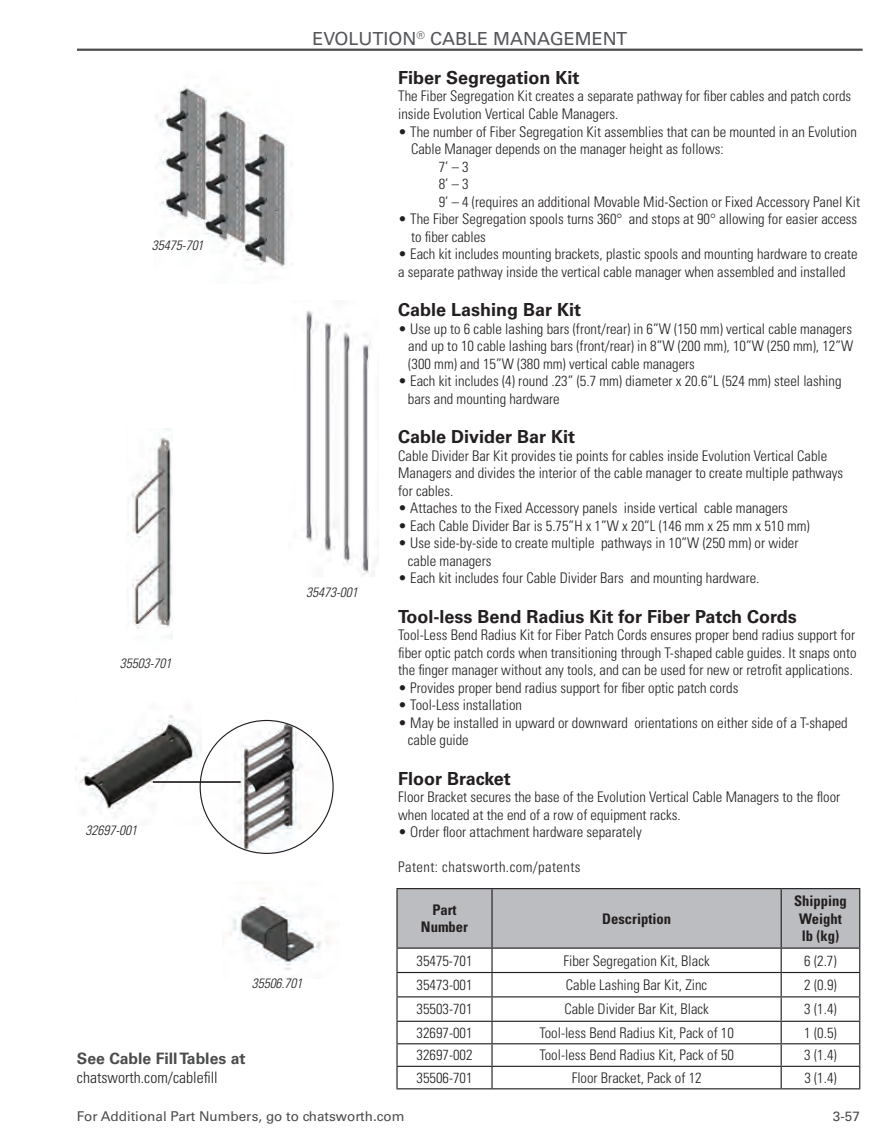
<style>
.page{position:relative;width:891px;height:1134px;background:#fff}
.page>*{position:absolute;margin:0;border:0;box-sizing:border-box;transform-origin:0 0}
.t1{font:700 18px "Univers LT Std";color:#231f20}
.t2{font:18px/38.9px "Univers LT Std";color:#54565a}
.t3{font:300 condensed 15.75px "Univers LT Std";color:#231f20}
.t4{font:700 15.75px "Univers LT Std";color:#4b4c4d}
.t5{font:300 condensed 14.62px/17.6px "Univers LT Std";color:#231f20}
.t6{font:700 condensed 14.62px/17.6px "Univers LT Std";color:#231f20;text-align:center}
.t7{font:300 condensed 14.62px "Univers LT Std";letter-spacing:.03em;color:#231f20}
.t8{font:13.5px "Univers LT Std";color:#4b4c4d}
.t9{font:italic 300 condensed 13.5px "Univers LT Std";color:#231f20}
.s1{font-weight:700;color:#231f20}
</style>
<div class="page">
<hr style="left:77px;top:49px;width:786px;height:2px;background:#4b4c4d">
<img style="left:305px;top:311px;width:73px;height:266px">
<img style="left:128px;top:428px;width:45px;height:209px">
<img style="left:75px;top:715px;width:126px;height:102px">
<img style="left:200px;top:720px;width:133px;height:133px;border-radius:66px">
<hr style="left:153px;top:781px;width:88px;height:2px;background:#231f20">
<hr style="left:396px;top:888px;width:96px;height:1px;background:#231f20">
<hr style="left:396px;top:889px;width:2px;height:59px;background:#231f20">
<hr style="left:492px;top:888px;width:289px;height:1px;background:#231f20">
<hr style="left:781px;top:888px;width:79px;height:1px;background:#231f20">
<hr style="left:396px;top:948px;width:96px;height:1px;background:#231f20">
<hr style="left:396px;top:972px;width:96px;height:1px;background:#231f20">
<hr style="left:396px;top:996px;width:96px;height:1px;background:#231f20">
<hr style="left:396px;top:1021px;width:96px;height:1px;background:#231f20">
<hr style="left:396px;top:1043px;width:96px;height:1px;background:#231f20">
<hr style="left:396px;top:1066px;width:96px;height:1px;background:#231f20">
<hr style="left:396px;top:1088px;width:96px;height:1px;background:#231f20">
<hr style="left:492px;top:1088px;width:289px;height:1px;background:#231f20">
<hr style="left:781px;top:1088px;width:79px;height:1px;background:#231f20">
<hr style="left:396px;top:949px;width:2px;height:23px;background:#231f20">
<hr style="left:396px;top:973px;width:2px;height:23px;background:#231f20">
<hr style="left:396px;top:997px;width:2px;height:24px;background:#231f20">
<hr style="left:396px;top:1022px;width:2px;height:21px;background:#231f20">
<hr style="left:396px;top:1044px;width:2px;height:22px;background:#231f20">
<hr style="left:396px;top:1067px;width:2px;height:21px;background:#231f20">
<svg style="left:397px;top:889px;width:463px;height:199px"></svg>
<img style="left:155px;top:85px;width:137px;height:184px">
<img style="left:230px;top:897px;width:99px;height:82px">
<p class="t9" style="left:152px;top:237px;width:53px">35475-701</p>
<p class="t9" style="left:120px;top:655px;width:53px">35503-701</p>
<p class="t9" style="left:86px;top:822px;width:53px">32697-001</p>
<p class="t2" style="left:398px;top:19px;width:231px;text-indent:-86px">EVOLUTION<sup>®</sup> CABLE MANAGEMENT<br><span class="s1">Fiber Segregation Kit</span></p>
<p class="t5" style="left:398px;top:88px;width:455px">The Fiber Segregation Kit creates a separate pathway for fiber cables and patch cords inside Evolution Vertical Cable Managers.</p>
<p class="t5" style="left:398px;top:123px;width:460px">• The number of Fiber Segregation Kit assemblies that can be mounted in an Evolution</p>
<p class="t5" style="left:411px;top:140px;width:314px">Cable Manager depends on the manager height as follows:</p>
<p class="t5" style="left:439px;top:158px;width:32px">7’ – 3</p>
<p class="t5" style="left:439px;top:175px;width:32px">8’ – 3</p>
<p class="t5" style="left:439px;top:193px;width:423px">9’ – 4 (requires an additional Movable Mid-Section or Fixed Accessory Panel Kit</p>
<p class="t5" style="left:411px;top:210px;width:448px;text-indent:-13px">• The Fiber Segregation spools turns 360° and stops at 90° allowing for easier access to fiber cables</p>
<p class="t5" style="left:398px;top:245px;width:461px">• Each kit includes mounting brackets, plastic spools and mounting hardware to create a separate pathway inside the vertical cable manager when assembled and installed</p>
<p class="t1" style="left:398px;top:299px;width:185px">Cable Lashing Bar Kit</p>
<p class="t5" style="left:408px;top:320px;width:446px;text-align:justify;text-indent:-10px">• Use up to 6 cable lashing bars (front/rear) in 6”W (150 mm) vertical cable managers and up to 10 cable lashing bars (front/rear) in 8”W (200 mm), 10”W (250 mm), 12”W (300 mm) and 15”W (380 mm) vertical cable managers</p>
<p class="t5" style="left:408px;top:372px;width:435px;text-indent:-10px">• Each kit includes (4) round .23” (5.7 mm) diameter x 20.6”L (524 mm) steel lashing bars and mounting hardware</p>
<p class="t1" style="left:398px;top:426px;width:179px">Cable Divider Bar Kit</p>
<p class="t5" style="left:398px;top:447px;width:447px">Cable Divider Bar Kit provides tie points for cables inside Evolution Vertical Cable<br>Managers and divides the interior of the cable manager to create multiple pathways for cables.</p>
<p class="t5" style="left:398px;top:499px;width:391px">• Attaches to the Fixed Accessory panels inside vertical cable managers</p>
<p class="t5" style="left:398px;top:517px;width:413px">• Each Cable Divider Bar is 5.75”H x 1”W x 20”L (146 mm x 25 mm x 510 mm)</p>
<p class="t5" style="left:408px;top:534px;width:392px;text-indent:-10px">• Use side-by-side to create multiple pathways in 10”W (250 mm) or wider cable managers</p>
<p class="t5" style="left:398px;top:569px;width:363px">• Each kit includes four Cable Divider Bars and mounting hardware.</p>
<p class="t1" style="left:398px;top:606px;width:400px">Tool-less Bend Radius Kit for Fiber Patch Cords</p>
<p class="t5" style="left:398px;top:626px;width:460px;text-align:justify">Tool-Less Bend Radius Kit for Fiber Patch Cords ensures proper bend radius support for fiber optic patch cords when transitioning through T-shaped cable guides. It snaps onto the finger manager without any tools, and can be used for new or retrofit applications.</p>
<p class="t5" style="left:398px;top:679px;width:342px">• Provides proper bend radius support for fiber optic patch cords</p>
<p class="t5" style="left:398px;top:696px;width:125px">• Tool-Less installation</p>
<p class="t5" style="left:408px;top:714px;width:441px;text-indent:-10px">• May be installed in upward or downward orientations on either side of a T-shaped cable guide</p>
<p class="t1" style="left:398px;top:768px;width:114px">Floor Bracket</p>
<p class="t5" style="left:398px;top:788px;width:444px">Floor Bracket secures the base of the Evolution Vertical Cable Managers to the floor when located at the end of a row of equipment racks.</p>
<p class="t5" style="left:398px;top:823px;width:245px">• Order floor attachment hardware separately</p>
<p class="t7" style="left:398px;top:858px;width:184px">Patent: chatsworth.com/patents</p>
<p class="t9" style="left:306px;top:584px;width:53px">35473-001</p>
<p class="t6" style="left:421px;top:901px;width:49px">Part<br>Number</p>
<p class="t6" style="left:602px;top:910px;width:71px">Description</p>
<p class="t6" style="left:794px;top:892px;width:54px">Shipping<br>Weight lb (kg)</p>
<p class="t9" style="left:252px;top:975px;width:52px">35506.701</p>
<p class="t4" style="left:77px;top:1050px;width:170px">See Cable Fill Tables at</p>
<p class="t3" style="left:77px;top:1068px;width:142px">chatsworth.com/cablefill</p>
<p class="t5" style="left:417px;top:952px;width:58px">35475-701</p>
<p class="t5" style="left:564px;top:952px;width:148px">Fiber Segregation Kit, Black</p>
<p class="t5" style="left:804px;top:952px;width:34px">6 (2.7)</p>
<p class="t5" style="left:417px;top:976px;width:58px">35473-001</p>
<p class="t5" style="left:566px;top:976px;width:143px">Cable Lashing Bar Kit, Zinc</p>
<p class="t5" style="left:804px;top:976px;width:34px">2 (0.9)</p>
<p class="t5" style="left:417px;top:1000px;width:58px">35503-701</p>
<p class="t5" style="left:564px;top:1000px;width:146px">Cable Divider Bar Kit, Black</p>
<p class="t5" style="left:804px;top:1000px;width:34px">3 (1.4)</p>
<p class="t5" style="left:417px;top:1024px;width:58px">32697-001</p>
<p class="t5" style="left:539px;top:1024px;width:196px">Tool-less Bend Radius Kit, Pack of 10</p>
<p class="t5" style="left:804px;top:1024px;width:34px">1 (0.5)</p>
<p class="t5" style="left:417px;top:1046px;width:58px">32697-002</p>
<p class="t5" style="left:539px;top:1046px;width:196px">Tool-less Bend Radius Kit, Pack of 50</p>
<p class="t5" style="left:804px;top:1046px;width:34px">3 (1.4)</p>
<p class="t5" style="left:417px;top:1069px;width:58px">35506-701</p>
<p class="t5" style="left:572px;top:1069px;width:131px">Floor Bracket, Pack of 12</p>
<p class="t5" style="left:804px;top:1069px;width:34px">3 (1.4)</p>
<p class="t8" style="left:77px;top:1108px;width:329px">For Additional Part Numbers, go to chatsworth.com</p>
<p class="t8" style="left:833px;top:1108px;width:29px">3-57</p>
</div>
